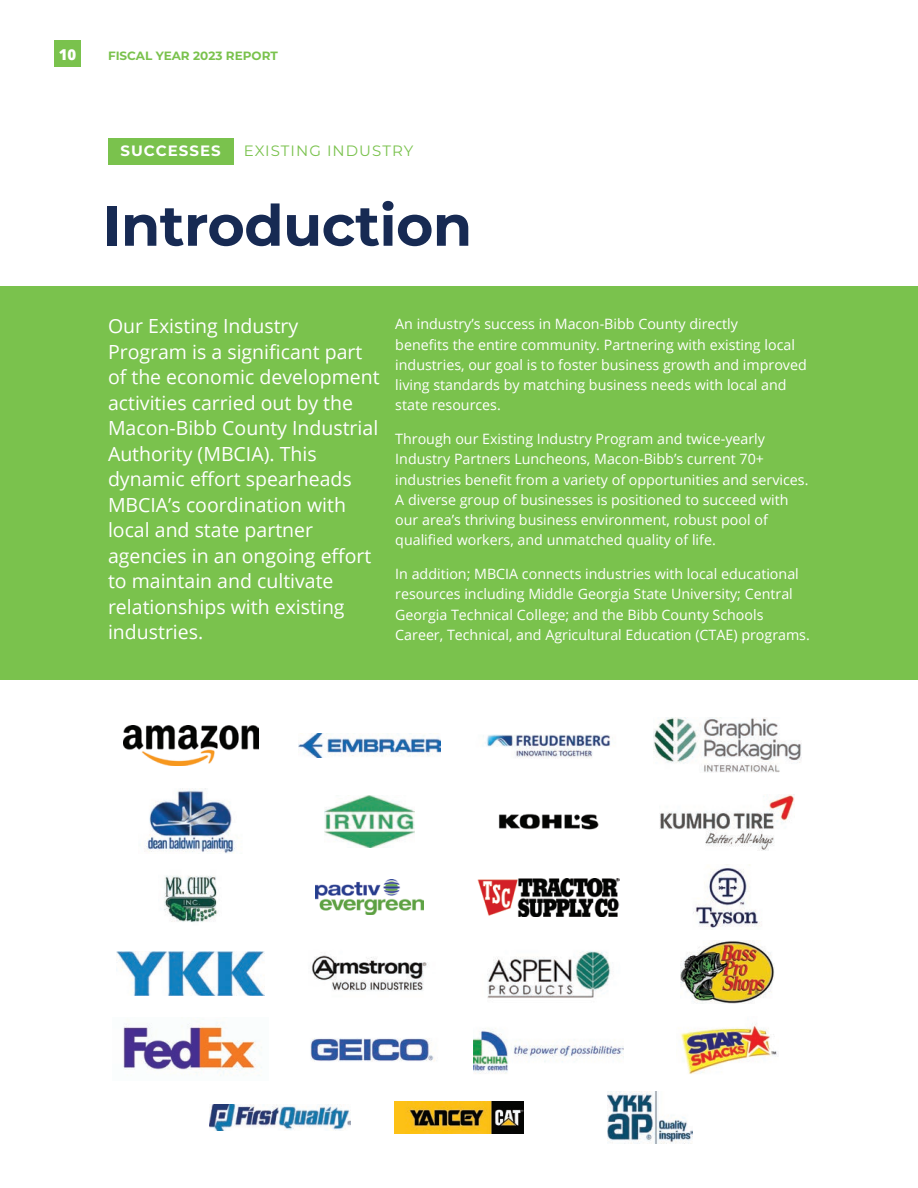
<style>
.page{position:relative;width:918px;height:1188px;background:#fff}
.page>*{position:absolute;margin:0;border:0;box-sizing:border-box;transform-origin:0 0}
.H1-bold_38pt{font:700 57px "Montserrat";letter-spacing:-.01em;color:#172a53}
.Body_Intro_11_15{font:19.5px/25.5px "Open Sans";color:#fff}
.H2-_bold_24pt{font:15px "Montserrat";letter-spacing:.07em;color:#7ac24d}
.H2-_bold_24pt-2{font:700 15px "Montserrat";letter-spacing:.07em;color:#fff}
.t1{font:800 15px "Open Sans";color:#fff}
.Body-Main{font:14.25px/20.2px "Open Sans";color:#fff}
.t2{font:700 12px "Montserrat";color:#7ac24d}
</style>
<div class="page">
<div style="left:0;top:286px;width:918px;height:394px;background:#7ac24d"></div>
<img style="left:123px;top:725px;width:135px;height:41px">
<img style="left:299px;top:733px;width:141px;height:24px">
<img style="left:485px;top:734px;width:128px;height:25px">
<img style="left:653px;top:718px;width:149px;height:55px">
<img style="left:144px;top:789px;width:92px;height:65px">
<img style="left:325px;top:796px;width:90px;height:51px">
<img style="left:498px;top:813px;width:101px;height:17px">
<img style="left:660px;top:795px;width:135px;height:55px">
<img style="left:164px;top:875px;width:54px;height:48px">
<img style="left:316px;top:880px;width:108px;height:35px">
<img style="left:478px;top:878px;width:141px;height:38px">
<img style="left:693px;top:865px;width:67px;height:65px">
<img style="left:209px;top:1104px;width:142px;height:27px">
<img style="left:395px;top:1102px;width:128px;height:31px">
<img style="left:116px;top:951px;width:149px;height:44px">
<img style="left:311px;top:955px;width:117px;height:36px">
<img style="left:487px;top:951px;width:124px;height:47px">
<img style="left:680px;top:941px;width:95px;height:63px">
<img style="left:123px;top:1020px;width:139px;height:56px">
<img style="left:310px;top:1038px;width:125px;height:24px">
<img style="left:474px;top:1028px;width:149px;height:46px">
<img style="left:678px;top:1023px;width:100px;height:51px">
<img style="left:607px;top:1092px;width:86px;height:51px">
<div style="left:108px;top:138px;width:125px;height:27px;background:#7ac24d"></div>
<div style="left:54px;top:40px;width:27px;height:28px;background:#7ac24d"></div>
<p class="t1" style="left:59px;top:43px;width:19px">10</p>
<p class="t2" style="left:108px;top:47px;width:171px">FISCAL YEAR 2023 REPORT</p>
<p class="H2-_bold_24pt-2" style="left:120px;top:140px;width:102px">SUCCESSES</p>
<p class="H2-_bold_24pt" style="left:244px;top:140px;width:171px">EXISTING INDUSTRY</p>
<p class="H1-bold_38pt" style="left:103px;top:184px;width:371px">Introduction</p>
<p class="Body_Intro_11_15" style="left:108px;top:313px;width:273px">Our Existing Industry<br>Program is a significant part of the economic development activities carried out by the<br>Macon-Bibb County Industrial<br>Authority (MBCIA). This dynamic effort spearheads<br>MBCIA’s coordination with local and state partner agencies in an ongoing effort to maintain and cultivate relationships with existing industries.</p>
<p class="Body-Main" style="left:395px;top:314px;width:413px">An industry’s success in Macon-Bibb County directly<br>benefits the entire community. Partnering with existing local industries, our goal is to foster business growth and improved living standards by matching business needs with local and state resources.</p>
<p class="Body-Main" style="left:395px;top:428px;width:415px">Through our Existing Industry Program and twice-yearly Industry Partners Luncheons, Macon-Bibb’s current 70+ industries benefit from a variety of opportunities and services.<br>A diverse group of businesses is positioned to succeed with our area’s thriving business environment, robust pool of qualified workers, and unmatched quality of life.</p>
<p class="Body-Main" style="left:395px;top:563px;width:416px">In addition; MBCIA connects industries with local educational resources including Middle Georgia State University; Central Georgia Technical College; and the Bibb County Schools Career, Technical, and Agricultural Education (CTAE) programs.</p>
</div>
